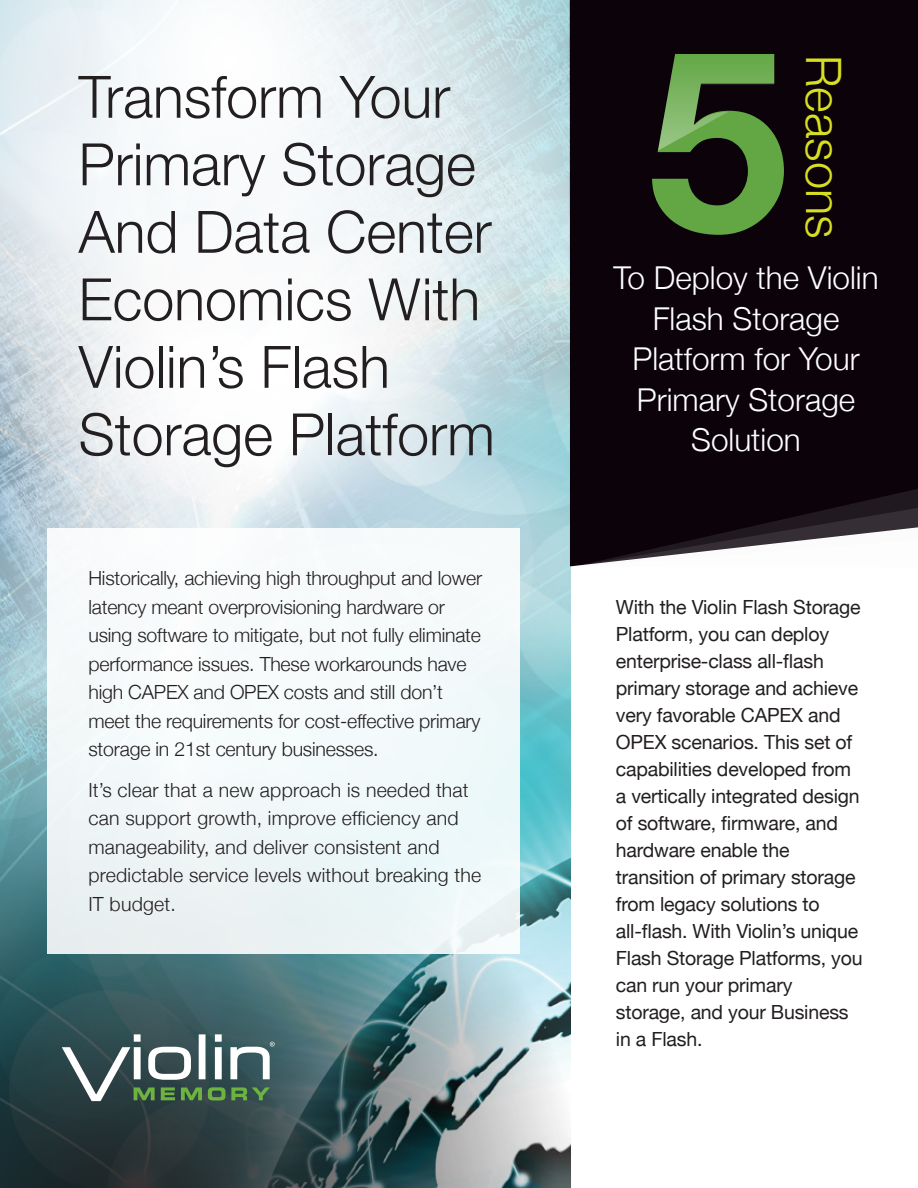
<style>
.page{position:relative;width:918px;height:1188px;background:#fff}
.page>*{position:absolute;margin:0;border:0;box-sizing:border-box;transform-origin:0 0}
.t1{font:700 253.65px "Helvetica Neue";color:#62a744}
.t2{font:300 58.5px/67.5px "Helvetica Neue";color:#231f20}
.t3{font:300 48.9px "Helvetica Neue";color:#d7df23}
.t4{font:300 31.5px/40.5px "Helvetica Neue";color:#fff;text-align:center}
.t5{font:19.5px/27px "Helvetica Neue";letter-spacing:-.01em;color:#231f20}
.t6{font:300 19.5px/28.5px "Helvetica Neue";letter-spacing:-.01em;color:#231f20}
.t7{font:300 19.5px/28.5px "Helvetica Neue";letter-spacing:.01em;color:#231f20}
</style>
<div class="page">
<img style="left:0;top:639px;width:571px;height:549px">
<svg style="left:62px;top:1034px;width:213px;height:67px"></svg>
<svg style="left:0;top:0;width:568px;height:594px"></svg>
<div style="left:570px;top:0;width:348px;height:487px;background:#0b020a"></div>
<svg style="left:570px;top:487px;width:348px;height:80px"></svg>
<div style="left:48px;top:529px;width:472px;height:425px;background:#f3f9fa"></div>
<svg style="left:658px;top:55px;width:116px;height:96px"></svg>
<h2 class="t2" style="left:79px;top:60px;width:418px">Transform Your<br>Primary Storage<br>And Data Center<br>Economics With<br>Violin’s Flash<br>Storage Platform</h2>
<p class="t6" style="left:88px;top:563px;width:395px">Historically, achieving high throughput and lower latency meant overprovisioning hardware or using software to mitigate, but not fully eliminate performance issues. These workarounds have high CAPEX and OPEX costs and still don’t meet the requirements for cost-effective primary storage in 21st century businesses.</p>
<p class="t7" style="left:88px;top:774px;width:394px">It’s clear that a new approach is needed that can support growth, improve efficiency and manageability, and deliver consistent and predictable service levels without breaking the IT budget.</p>
<h1 class="t1" style="left:647px;top:-58px;width:143px">5</h1>
<h3 class="t3" style="left:863px;top:55px;width:185px;rotate:90deg">Reasons</h3>
<h3 class="t4" style="left:614px;top:256px;width:267px">To Deploy the Violin<br>Flash Storage<br>Platform for Your<br>Primary Storage<br>Solution</h3>
<p class="t5" style="left:616px;top:595px;width:248px">With the Violin Flash Storage<br>Platform, you can deploy enterprise-class all-flash primary storage and achieve very favorable CAPEX and<br>OPEX scenarios. This set of capabilities developed from a vertically integrated design of software, firmware, and hardware enable the transition of primary storage from legacy solutions to all-flash. With Violin’s unique<br>Flash Storage Platforms, you can run your primary storage, and your Business in a Flash.</p>
</div>
